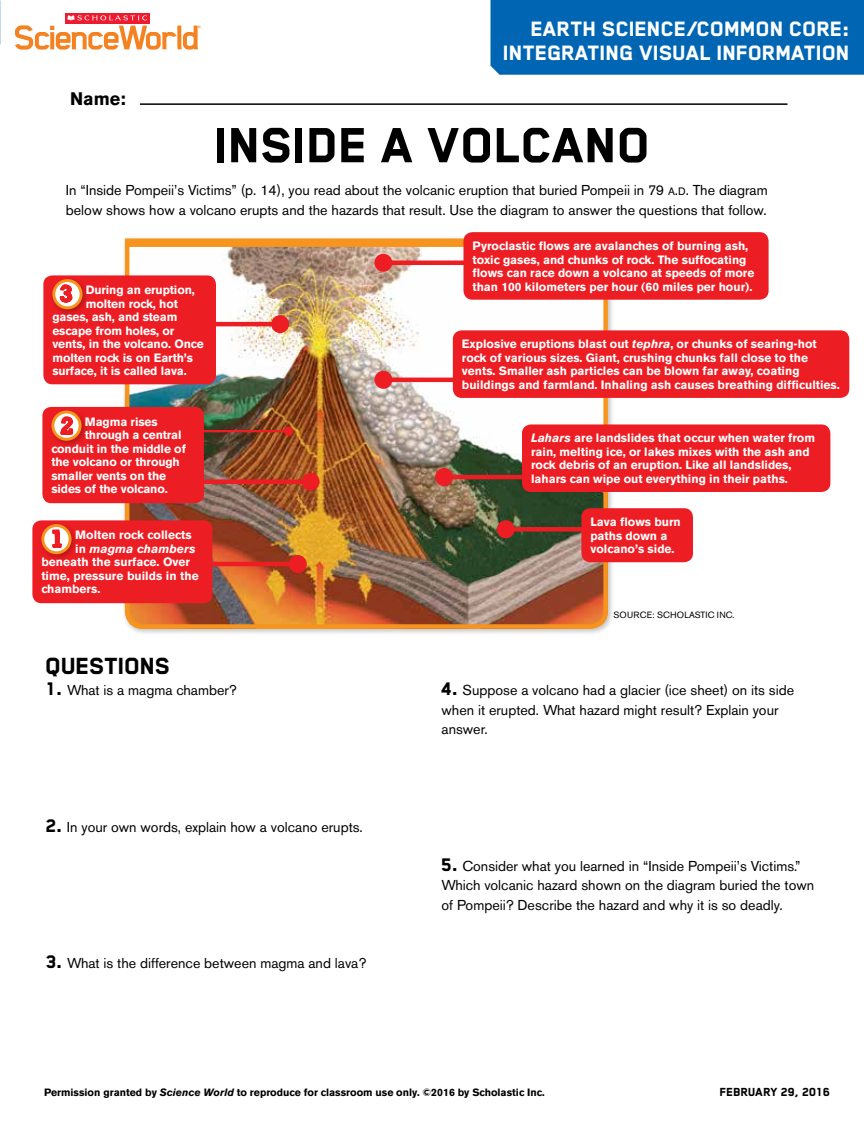
<style>
.page{position:relative;width:864px;height:1121px;background:#fff}
.page>*{position:absolute;margin:0;border:0;box-sizing:border-box;transform-origin:0 0}
.t1{font:800 57px "Blender";color:#000}
.t2{font:800 27px "Blender";letter-spacing:-.01em;color:#000}
.t3{font:800 24px/24px "Blender";color:#fff;text-align:right}
.t4{font:700 18px "Akzidenz Grotesk BE";color:#000}
.t5{font:14.25px/19.5px "Akzidenz Grotesk BE";color:#000}
.t6{font:800 13.5px "Blender";color:#000}
.t7{font:700 12px/13.5px "Akzidenz Grotesk BE";color:#fff}
.t8{font:italic 700 12px "Akzidenz Grotesk BE";color:#fff}
.t9{font:700 10.5px "Akzidenz Grotesk BE";color:#000}
.t10{font:9px "Akzidenz Grotesk BE";letter-spacing:.02em;color:#000}
.s1{font-size:10.65px}
.s2{font-style:inherit}
.s3{font-family:"Sketch Block";font-size:24.75px;color:#ed1d24}
.s4{font-style:normal}
.s5{font-family:"Blender";font-weight:800;font-size:21px}
.s6{font-style:italic}
</style>
<div class="page">
<div style="left:65px;top:13px;width:84px;height:10px;background:#ed1b2f"></div>
<svg style="left:15px;top:15px;width:186px;height:35px"></svg>
<div style="left:490px;top:0;width:374px;height:75px;background:#0066b3"></div>
<img style="left:123px;top:236px;width:487px;height:395px">
<div style="left:179px;top:561px;width:119px;height:5px;background:#ed1d24"></div>
<div style="left:289px;top:555px;width:18px;height:18px;background:#ed1d24;border-radius:50%"></div>
<div style="left:32px;top:520px;width:180px;height:83px;background:#ed1d24;border-radius:9px"></div>
<div style="left:39px;top:521px;width:39px;height:40px;background:#000;opacity:.25"></div>
<svg style="left:43px;top:525px;width:27px;height:28px"></svg>
<div style="left:41px;top:524px;width:31px;height:30px;border:3px solid #f7941e;border-radius:50%"></div>
<svg style="left:53px;top:530px;width:9px;height:18px"></svg>
<div style="left:43px;top:275px;width:173px;height:109px;background:#ed1d24;border-radius:9px"></div>
<div style="left:49px;top:276px;width:40px;height:40px;background:#000;opacity:.25"></div>
<svg style="left:54px;top:280px;width:27px;height:28px"></svg>
<div style="left:52px;top:279px;width:31px;height:30px;border:3px solid #f7941e;border-radius:50%"></div>
<svg style="left:60px;top:285px;width:15px;height:17px"></svg>
<hr style="left:196px;top:322px;width:84px;height:4px;background:#ed1d24">
<div style="left:271px;top:315px;width:18px;height:18px;background:#ed1d24;border-radius:50%"></div>
<div style="left:464px;top:232px;width:305px;height:68px;background:#ed1d24;border-radius:9px"></div>
<div style="left:383px;top:260px;width:85px;height:5px;background:#ed1d24"></div>
<div style="left:374px;top:254px;width:18px;height:18px;background:#ed1d24;border-radius:50%"></div>
<div style="left:383px;top:377px;width:85px;height:5px;background:#ed1d24"></div>
<div style="left:374px;top:371px;width:18px;height:18px;background:#ed1d24;border-radius:50%"></div>
<hr style="left:444px;top:475px;width:85px;height:4px;background:#ed1d24">
<div style="left:435px;top:468px;width:18px;height:18px;background:#ed1d24;border-radius:50%"></div>
<hr style="left:506px;top:527px;width:84px;height:4px;background:#ed1d24">
<div style="left:497px;top:520px;width:18px;height:18px;background:#ed1d24;border-radius:50%"></div>
<div style="left:172px;top:479px;width:139px;height:5px;background:#ed1d24"></div>
<div style="left:302px;top:472px;width:18px;height:18px;background:#ed1d24;border-radius:50%"></div>
<div style="left:42px;top:407px;width:162px;height:96px;background:#ed1d24;border-radius:9px"></div>
<div style="left:49px;top:408px;width:39px;height:40px;background:#000;opacity:.25"></div>
<svg style="left:53px;top:412px;width:27px;height:27px"></svg>
<div style="left:51px;top:410px;width:31px;height:31px;border:3px solid #f7941e;border-radius:50%"></div>
<svg style="left:61px;top:417px;width:12px;height:17px"></svg>
<hr style="left:191px;top:430px;width:98px;height:2px;background:#ed1d24">
<div style="left:284px;top:426px;width:9px;height:10px;background:#ed1d24;border-radius:50%"></div>
<div style="left:453px;top:330px;width:396px;height:68px;background:#ed1d24;border-radius:9px"></div>
<div style="left:522px;top:424px;width:308px;height:68px;background:#ed1d24;border-radius:9px"></div>
<div style="left:581px;top:508px;width:112px;height:54px;background:#ed1d24;border-radius:9px"></div>
<hr style="left:140px;top:103px;width:647px;height:2px;background:#000">
<h3 class="t4" style="left:70px;top:89px;width:57px">Name:</h3>
<h3 class="t3" style="left:504px;top:16px;width:348px">EARTH SCIENCE/COMMON CORE:<br>INTEGRATING VISUAL INFORMATION</h3>
<h1 class="t1" style="left:216px;top:113px;width:437px">INSIDE A VOLCANO</h1>
<p class="t5" style="left:66px;top:180px;width:703px">In “Inside Pompeii’s Victims” (p. 14), you read about the volcanic eruption that buried Pompeii in 79 <span class="s1">a</span><span class="s2">.</span><span class="s1">d</span><span class="s2">.</span> The diagram below shows how a volcano erupts and the hazards that result. Use the diagram to answer the questions that follow.</p>
<p class="t7" style="left:60px;top:283px;width:137px"><span class="s3">3</span> During an eruption,</p>
<p class="t7" style="left:86px;top:297px;width:94px">molten rock, hot</p>
<p class="t7" style="left:52px;top:310px;width:127px">gases, ash, and steam</p>
<p class="t7" style="left:52px;top:324px;width:124px">escape from holes, or</p>
<p class="t7" style="left:52px;top:337px;width:153px">vents, in the volcano. Once</p>
<p class="t7" style="left:52px;top:351px;width:142px">molten rock is on Earth’s</p>
<p class="t7" style="left:52px;top:364px;width:136px">surface, it is called lava.</p>
<p class="t7" style="left:60px;top:415px;width:99px"><span class="s3">2</span> Magma rises</p>
<p class="t7" style="left:85px;top:428px;width:98px">through a central</p>
<p class="t7" style="left:51px;top:442px;width:136px">conduit in the middle of</p>
<p class="t7" style="left:51px;top:455px;width:130px">the volcano or through</p>
<p class="t7" style="left:51px;top:469px;width:116px">smaller vents on the</p>
<p class="t7" style="left:51px;top:482px;width:118px">sides of the volcano.</p>
<p class="t7" style="left:52px;top:528px;width:142px"><span class="s3">1</span> Molten rock collects</p>
<p class="t8" style="left:75px;top:541px;width:122px"><span class="s4">in</span> magma chambers</p>
<p class="t7" style="left:41px;top:555px;width:150px">beneath the surface. Over</p>
<p class="t7" style="left:41px;top:569px;width:159px">time, pressure builds in the</p>
<p class="t7" style="left:41px;top:582px;width:61px">chambers.</p>
<h2 class="t2" style="left:46px;top:651px;width:126px">QUESTIONS</h2>
<p class="t5" style="left:46px;top:680px;width:192px"><span class="s5">1.</span> What is a magma chamber?</p>
<p class="t5" style="left:46px;top:817px;width:318px"><span class="s5">2.</span> In your own words, explain how a volcano erupts.</p>
<p class="t5" style="left:46px;top:953px;width:322px"><span class="s5">3.</span> What is the difference between magma and lava?</p>
<p class="t7" style="left:472px;top:239px;width:283px">Pyroclastic flows are avalanches of burning ash, toxic gases, and chunks of rock. The suffocating flows can race down a volcano at speeds of more than 100 kilometers per hour (60 miles per hour).</p>
<p class="t7" style="left:462px;top:337px;width:379px">Explosive eruptions blast out <span class="s6">tephra</span>, or chunks of searing-hot rock of various sizes. Giant, crushing chunks fall close to the vents. Smaller ash particles can be blown far away, coating buildings and farmland. Inhaling ash causes breathing difficulties.</p>
<p class="t7" style="left:531px;top:431px;width:286px"><span class="s6">Lahars</span> are landslides that occur when water from rain, melting ice, or lakes mixes with the ash and rock debris of an eruption. Like all landslides, lahars can wipe out everything in their paths.</p>
<p class="t7" style="left:590px;top:515px;width:92px">Lava flows burn paths down a volcano’s side.</p>
<p class="t10" style="left:613px;top:610px;width:123px">SOURCE: SCHOLASTIC INC.</p>
<p class="t5" style="left:442px;top:680px;width:354px"><span class="s5">4.</span> Suppose a volcano had a glacier (ice sheet) on its side when it erupted. What hazard might result? Explain your answer.</p>
<p class="t5" style="left:442px;top:856px;width:374px"><span class="s5">5.</span> Consider what you learned in “Inside Pompeii’s Victims.”<br>Which volcanic hazard shown on the diagram buried the town of Pompeii? Describe the hazard and why it is so deadly.</p>
<p class="t9" style="left:44px;top:1086px;width:502px">Permission granted by <span class="s6">Science World</span> to reproduce for classroom use only. ©2016 by Scholastic Inc.</p>
<p class="t6" style="left:720px;top:1084px;width:112px">FEBRUARY 29, 2016</p>
</div>
